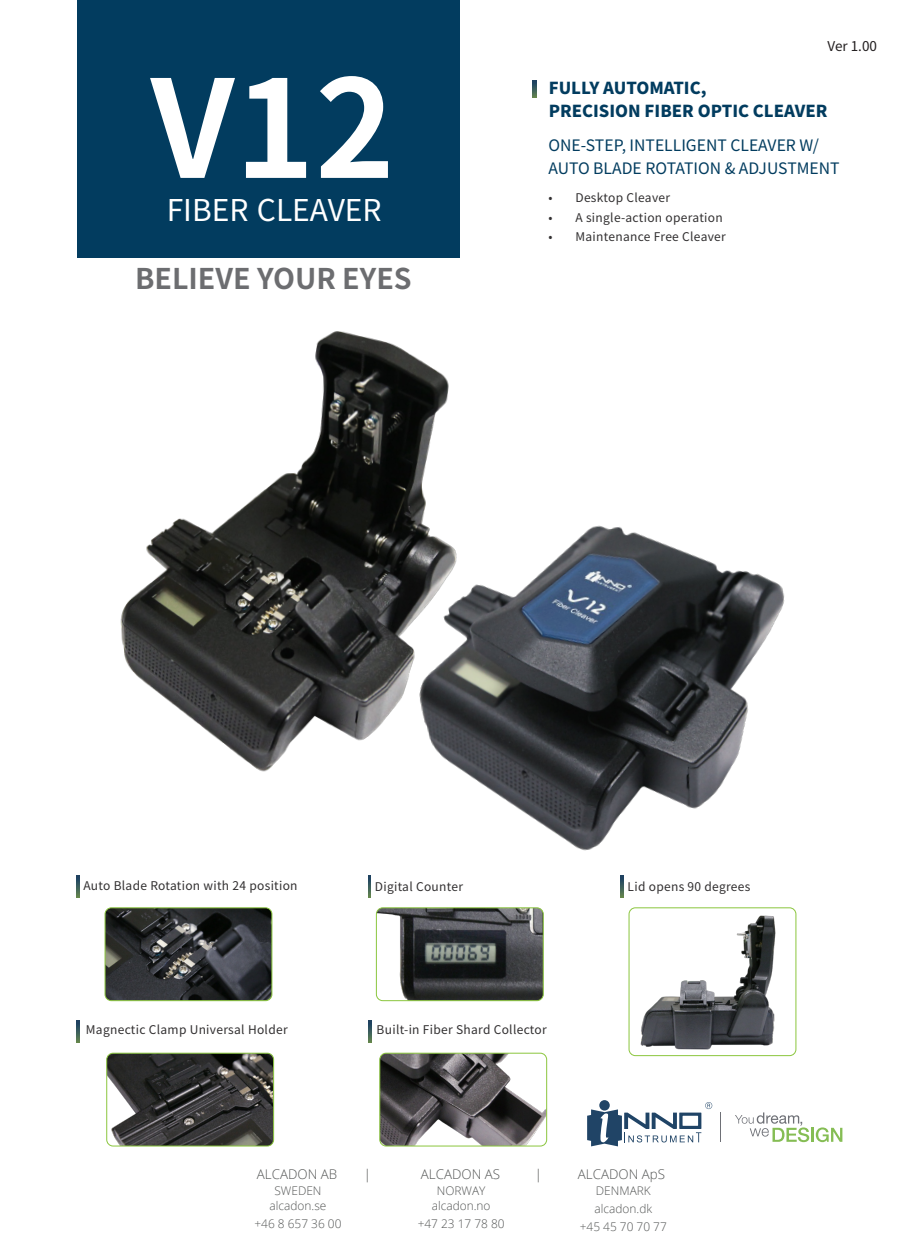
<style>
.page{position:relative;width:919px;height:1238px;background:#fff}
.page>*{position:absolute;margin:0;border:0;box-sizing:border-box;transform-origin:0 0}
.t1{font:700 135px "Noto Sans CJ Kkr";color:#fff}
.t2{font:30px "Noto Sans CJ Kkr";color:#fff}
.t3{font:700 28.5px "Noto Sans CJ Kkr";color:#6c6d70}
.t4{font:900 16.5px "Noto Sans CJ Kkr";color:#023c5f}
.t5{font:15.75px/22.5px "Noto Sans CJ Kkr";color:#023c5f}
.t6{font:13.5px "Noto Sans CJ Kkr";color:#231f20}
.t7{font:300 13.35px "Open Sans";color:#545655}
.t8{font:12px "Noto Sans CJ Kkr";letter-spacing:.025em;color:#312f30}
.t9{font:300 11.85px/14.2px "Open Sans";color:#545655;text-align:center}
</style>
<div class="page">
<svg style="left:532px;top:81px;width:4px;height:16px"></svg>
<div style="left:77px;top:0;width:382px;height:257px;background:#023c5f"></div>
<img style="left:120px;top:331px;width:329px;height:441px">
<img style="left:387px;top:491px;width:398px;height:360px">
<hr style="left:719px;top:1112px;width:1px;height:30px;background:#6e7076">
<svg style="left:735px;top:1112px;width:107px;height:30px"></svg>
<svg style="left:587px;top:1101px;width:125px;height:45px"></svg>
<svg style="left:77px;top:875px;width:2px;height:22px"></svg>
<svg style="left:77px;top:1020px;width:2px;height:22px"></svg>
<svg style="left:369px;top:1020px;width:2px;height:22px"></svg>
<svg style="left:368px;top:875px;width:2px;height:22px"></svg>
<svg style="left:620px;top:875px;width:3px;height:22px"></svg>
<img style="left:105px;top:909px;width:167px;height:91px">
<div style="left:105px;top:907px;width:167px;height:93px;border:1px solid #8bc63e;border-radius:6px"></div>
<img style="left:108px;top:1054px;width:165px;height:91px">
<div style="left:106px;top:1052px;width:168px;height:94px;border:1px solid #8bc63e;border-radius:6px"></div>
<img style="left:376px;top:907px;width:167px;height:93px">
<div style="left:376px;top:907px;width:167px;height:93px;border:1px solid #8bc63e;border-radius:6px"></div>
<img style="left:640px;top:915px;width:136px;height:135px">
<div style="left:628px;top:907px;width:168px;height:148px;border:1px solid #8bc63e;border-radius:6px"></div>
<img style="left:381px;top:1054px;width:165px;height:91px">
<div style="left:379px;top:1052px;width:168px;height:94px;border:1px solid #8bc63e;border-radius:6px"></div>
<p class="t1" style="left:151px;top:52px;width:245px">V12</p>
<p class="t2" style="left:167px;top:193px;width:216px">FIBER CLEAVER</p>
<p class="t3" style="left:135px;top:263px;width:278px">BELIEVE YOUR EYES</p>
<p class="t6" style="left:827px;top:38px;width:51px">Ver 1.00</p>
<p class="t4" style="left:548px;top:79px;width:159px">FULLY AUTOMATIC,</p>
<p class="t4" style="left:548px;top:102px;width:280px">PRECISION FIBER OPTIC CLEAVER</p>
<p class="t5" style="left:548px;top:134px;width:293px">ONE-STEP, INTELLIGENT CLEAVER W/<br>AUTO BLADE ROTATION &amp; ADJUSTMENT</p>
<p class="t8" style="left:548px;top:191px;width:123px">• Desktop Cleaver</p>
<p class="t8" style="left:548px;top:210px;width:176px">• A single-action operation</p>
<p class="t8" style="left:548px;top:230px;width:179px">• Maintenance Free Cleaver</p>
<p class="t8" style="left:83px;top:879px;width:216px">Auto Blade Rotation with 24 position</p>
<p class="t8" style="left:375px;top:879px;width:90px">Digital Counter</p>
<p class="t8" style="left:627px;top:879px;width:124px">Lid opens 90 degrees</p>
<p class="t8" style="left:86px;top:1022px;width:203px">Magnectic Clamp Universal Holder</p>
<p class="t8" style="left:376px;top:1022px;width:172px">Built-in Fiber Shard Collector</p>
<p class="t7" style="left:257px;top:1164px;width:82px">ALCADON AB</p>
<p class="t7" style="left:364px;top:1164px;width:9px">|</p>
<p class="t7" style="left:421px;top:1164px;width:81px">ALCADON AS</p>
<p class="t7" style="left:534px;top:1164px;width:9px">|</p>
<p class="t7" style="left:577px;top:1164px;width:89px">ALCADON ApS</p>
<p class="t9" style="left:432px;top:1183px;width:60px">NORWAY alcadon.no</p>
<p class="t9" style="left:417px;top:1215px;width:88px">+47 23 17 78 80</p>
<p class="t9" style="left:269px;top:1183px;width:58px">SWEDEN alcadon.se</p>
<p class="t9" style="left:254px;top:1215px;width:88px">+46 8 657 36 00</p>
<p class="t9" style="left:579px;top:1181px;width:88px;line-height:17.9px">DENMARK alcadon.dk<br>+45 45 70 70 77</p>
</div>
